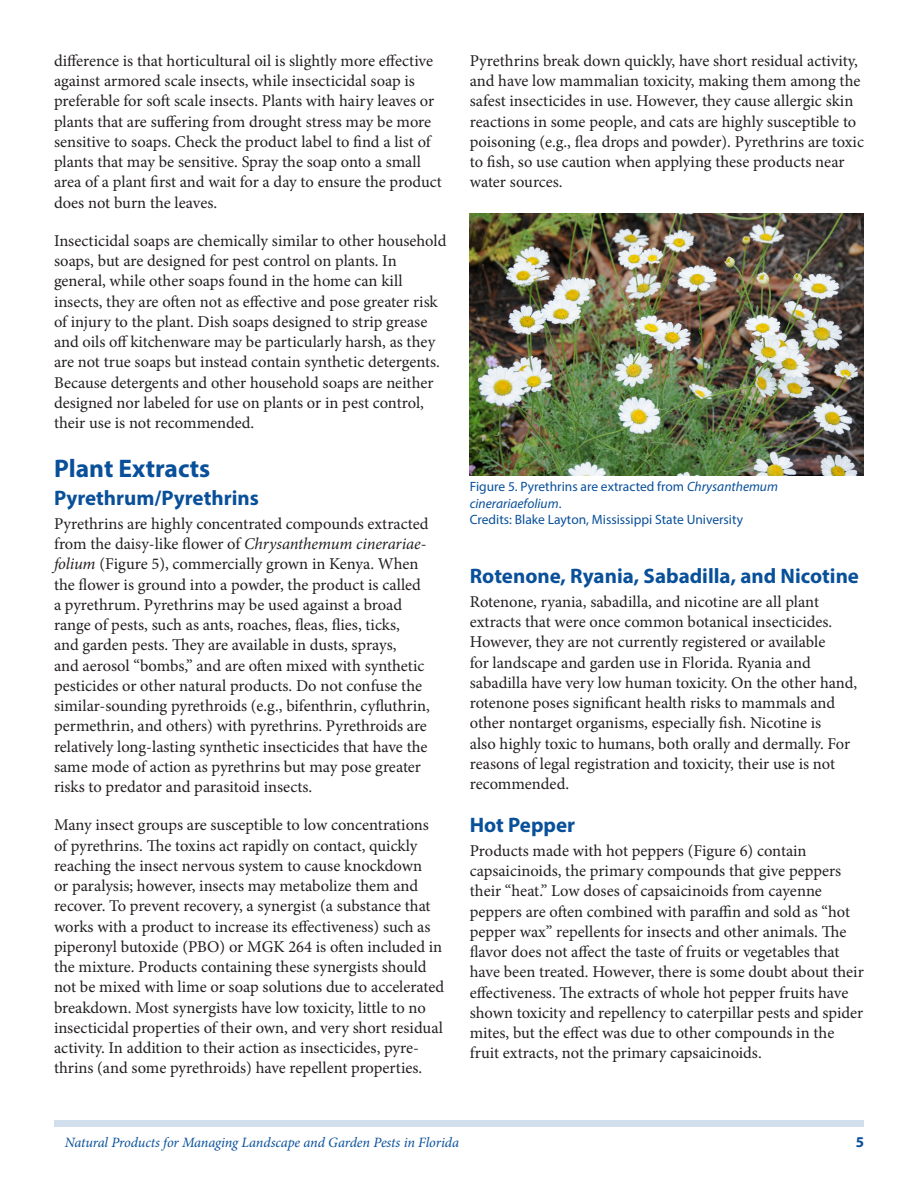
<style>
.page{position:relative;width:918px;height:1188px;background:#fff}
.page>*{position:absolute;margin:0;border:0;box-sizing:border-box;transform-origin:0 0}
.SectionHeading0{font:700 25.5px "Myriad Pro";color:#09509a}
.SectionHeading1{font:700 21px "Myriad Pro";color:#09509a}
.Paragraph{font:16.5px/20.2px "Minion Pro";color:#231f20}
.t1{font:700 15px "Myriad Pro";color:#09509a}
.RunningTitleItalics{font:italic 14.25px "Minion Pro";letter-spacing:-.01em;color:#09509a}
.FigureCaption{font:13.5px/16.5px "Myriad Pro";color:#09509a}
.s1{font-style:italic}
</style>
<div class="page">
<div style="left:54px;top:1120px;width:810px;height:7px;background:#d0dfeb"></div>
<img style="left:470px;top:214px;width:394px;height:262px">
<p class="Paragraph" style="left:54px;top:51px;width:389px">difference is that horticultural oil is slightly more effective against armored scale insects, while insecticidal soap is preferable for soft scale insects. Plants with hairy leaves or plants that are suffering from drought stress may be more sensitive to soaps. Check the product label to find a list of plants that may be sensitive. Spray the soap onto a small area of a plant first and wait for a day to ensure the product does not burn the leaves.</p>
<p class="Paragraph" style="left:54px;top:231px;width:394px">Insecticidal soaps are chemically similar to other household soaps, but are designed for pest control on plants. In general, while other soaps found in the home can kill insects, they are often not as effective and pose greater risk of injury to the plant. Dish soaps designed to strip grease and oils off kitchenware may be particularly harsh, as they are not true soaps but instead contain synthetic detergents.<br>Because detergents and other household soaps are neither designed nor labeled for use on plants or in pest control, their use is not recommended.</p>
<p class="SectionHeading0" style="left:54px;top:452px;width:158px">Plant Extracts</p>
<p class="SectionHeading1" style="left:54px;top:485px;width:206px">Pyrethrum/Pyrethrins</p>
<p class="Paragraph" style="left:54px;top:513px;width:377px">Pyrethrins are highly concentrated compounds extracted from the daisy-like flower of <span class="s1">Chrysanthemum cinerariae&shy;folium</span> (Figure 5), commercially grown in Kenya. When the flower is ground into a powder, the product is called a pyrethrum. Pyrethrins may be used against a broad range of pests, such as ants, roaches, fleas, flies, ticks,<br>and garden pests. They are available in dusts, sprays,<br>and aerosol “bombs,” and are often mixed with synthetic pesticides or other natural products. Do not confuse the similar-sounding pyrethroids (e.g., bifenthrin, cyfluthrin, permethrin, and others) with pyrethrins. Pyrethroids are relatively long-lasting synthetic insecticides that have the same mode of action as pyrethrins but may pose greater risks to predator and parasitoid insects.</p>
<p class="Paragraph" style="left:54px;top:815px;width:392px">Many insect groups are susceptible to low concentrations of pyrethrins. The toxins act rapidly on contact, quickly reaching the insect nervous system to cause knockdown<br>or paralysis; however, insects may metabolize them and recover. To prevent recovery, a synergist (a substance that works with a product to increase its effectiveness) such as piperonyl butoxide (PBO) or MGK 264 is often included in the mixture. Products containing these synergists should not be mixed with lime or soap solutions due to accelerated breakdown. Most synergists have low toxicity, little to no insecticidal properties of their own, and very short residual activity. In addition to their action as insecticides, pyre&shy;thrins (and some pyrethroids) have repellent properties.</p>
<p class="Paragraph" style="left:470px;top:51px;width:396px">Pyrethrins break down quickly, have short residual activity, and have low mammalian toxicity, making them among the safest insecticides in use. However, they cause allergic skin reactions in some people, and cats are highly susceptible to poisoning (e.g., flea drops and powder). Pyrethrins are toxic to fish, so use caution when applying these products near water sources.</p>
<p class="FigureCaption" style="left:470px;top:478px;width:310px">Figure 5. Pyrethrins are extracted from <span class="s1">Chrysanthemum cinerariaefolium</span>.</p>
<p class="FigureCaption" style="left:470px;top:511px;width:275px">Credits: Blake Layton, Mississippi State University</p>
<p class="SectionHeading1" style="left:470px;top:563px;width:391px">Rotenone, Ryania, Sabadilla, and Nicotine</p>
<p class="Paragraph" style="left:470px;top:592px;width:389px">Rotenone, ryania, sabadilla, and nicotine are all plant extracts that were once common botanical insecticides.<br>However, they are not currently registered or available<br>for landscape and garden use in Florida. Ryania and sabadilla have very low human toxicity. On the other hand, rotenone poses significant health risks to mammals and other nontarget organisms, especially fish. Nicotine is<br>also highly toxic to humans, both orally and dermally. For reasons of legal registration and toxicity, their use is not recommended.</p>
<p class="SectionHeading1" style="left:470px;top:812px;width:107px">Hot Pepper</p>
<p class="Paragraph" style="left:470px;top:841px;width:395px">Products made with hot peppers (Figure 6) contain capsaicinoids, the primary compounds that give peppers their “heat.” Low doses of capsaicinoids from cayenne peppers are often combined with paraffin and sold as “hot pepper wax” repellents for insects and other animals. The flavor does not affect the taste of fruits or vegetables that have been treated. However, there is some doubt about their effectiveness. The extracts of whole hot pepper fruits have shown toxicity and repellency to caterpillar pests and spider mites, but the effect was due to other compounds in the fruit extracts, not the primary capsaicinoids.</p>
<p class="RunningTitleItalics" style="left:65px;top:1133px;width:396px">Natural Products for Managing Landscape and Garden Pests in Florida</p>
<p class="t1" style="left:856px;top:1133px;width:10px">5</p>
</div>
